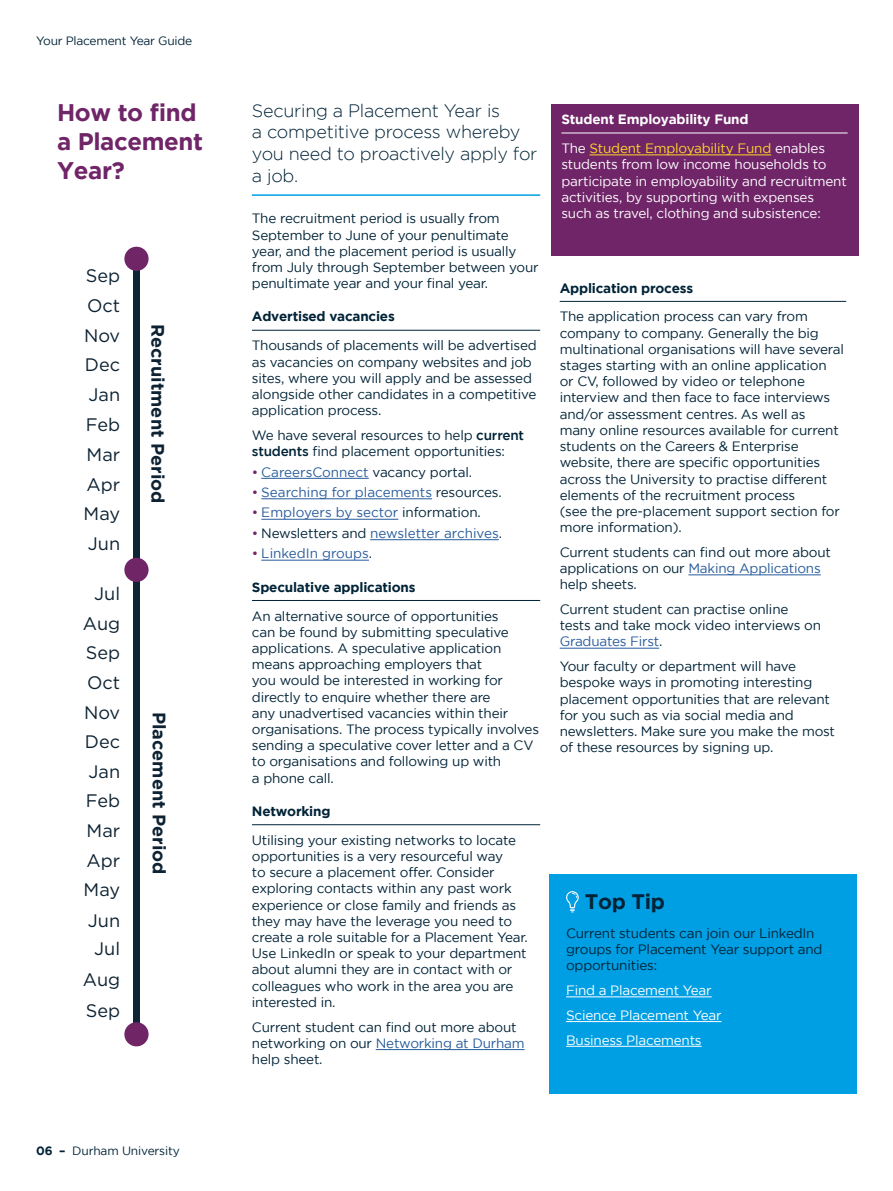
<style>
.page{position:relative;width:893px;height:1191px;background:#fff}
.page>*{position:absolute;margin:0;border:0;box-sizing:border-box;transform-origin:0 0}
.t1{font:700 24px/28.8px "Gotham";letter-spacing:-.015em;color:#6f2568}
.t2{font:700 21px "Gotham";letter-spacing:-.015em;color:#002337}
.t3{font:18.15px/29.8px "Gotham";color:#0d2232;text-align:justify}
.t4{font:700 18.15px "Gotham";color:#0d2232}
.t5{font:300 18px/21.6px "Gotham";letter-spacing:-.015em;color:#002337}
.t6{font:13.5px/16.2px "Gotham";letter-spacing:-.015em;color:#002337}
.t7{font:13.5px/16.2px "Gotham";letter-spacing:-.015em;color:#fff}
.t8{font:13.5px "Gotham";color:#275b9b}
.t9{font:700 13.5px "Gotham";letter-spacing:-.015em;color:#002337}
.t10{font:700 13.5px/29px "Gotham";letter-spacing:-.015em;color:#fff}
.t11{font:12px "Gotham";letter-spacing:-.02em;color:#002337}
.s1{font-weight:700}
.s2{font-weight:500}
.s3{color:#6f2568}
.s4{color:#002337}
.s5{color:#275b9b}
.s6{font-weight:400}
.s7{font-weight:400;color:#ffd629}
</style>
<div class="page">
<hr style="left:252px;top:194px;width:288px;height:2px;background:#009fe3">
<hr style="left:252px;top:330px;width:288px;height:1px;background:#002337">
<hr style="left:261px;top:478px;width:108px;height:1px;background:#275b9b">
<hr style="left:261px;top:498px;width:171px;height:1px;background:#275b9b">
<hr style="left:261px;top:519px;width:137px;height:1px;background:#275b9b">
<hr style="left:370px;top:539px;width:129px;height:1px;background:#275b9b">
<hr style="left:261px;top:560px;width:108px;height:1px;background:#275b9b">
<hr style="left:252px;top:600px;width:288px;height:1px;background:#002337">
<hr style="left:252px;top:824px;width:288px;height:1px;background:#002337">
<hr style="left:376px;top:1049px;width:149px;height:1px;background:#275b9b">
<hr style="left:560px;top:301px;width:286px;height:1px;background:#002337">
<hr style="left:688px;top:574px;width:133px;height:1px;background:#275b9b">
<hr style="left:560px;top:648px;width:99px;height:1px;background:#275b9b">
<div style="left:551px;top:104px;width:307px;height:151px;background:#6f2568"></div>
<hr style="left:561px;top:133px;width:287px;height:1px;background:#fff">
<hr style="left:590px;top:155px;width:181px;height:1px;background:#ffd629">
<div style="left:549px;top:874px;width:308px;height:219px;background:#009fe3"></div>
<hr style="left:566px;top:996px;width:146px;height:1px;background:#fff">
<hr style="left:566px;top:1021px;width:156px;height:1px;background:#fff">
<hr style="left:566px;top:1046px;width:136px;height:1px;background:#fff">
<svg style="left:566px;top:891px;width:13px;height:21px"></svg>
<div style="left:133px;top:268px;width:6px;height:292px;background:#0d2435"></div>
<div style="left:133px;top:573px;width:6px;height:457px;background:#0d2435"></div>
<div style="left:124px;top:247px;width:25px;height:24px;background:#702567;border-radius:50%"></div>
<div style="left:124px;top:1022px;width:25px;height:24px;background:#702567;border-radius:50%"></div>
<div style="left:124px;top:558px;width:25px;height:24px;background:#702567;border-radius:50%"></div>
<p class="t11" style="left:36px;top:34px;width:158px">Your Placement Year Guide</p>
<h1 class="t1" style="left:57px;top:98px;width:148px">How to find a Placement<br>Year?</h1>
<h3 class="t3" style="left:86px;top:260px;width:36px">Sep</h3>
<h3 class="t3" style="left:84px;top:290px;width:38px">Oct Nov Dec Jan Feb Mar Apr May</h3>
<h3 class="t3" style="left:88px;top:528px;width:34px">Jun</h3>
<h3 class="t3" style="left:94px;top:578px;width:27px">Jul</h3>
<h3 class="t3" style="left:83px;top:608px;width:39px">Aug<br>Sep</h3>
<h3 class="t3" style="left:84px;top:667px;width:38px">Oct Nov Dec Jan Feb Mar Apr</h3>
<h3 class="t3" style="left:84px;top:874px;width:38px">May</h3>
<h3 class="t3" style="left:88px;top:905px;width:34px;line-height:28.7px;text-align:center">Jun<br>Jul</h3>
<h3 class="t3" style="left:83px;top:963px;width:39px;line-height:31px">Aug<br>Sep</h3>
<h3 class="t4" style="left:168px;top:324px;width:181px;rotate:90deg">Recruitment Period</h3>
<h3 class="t4" style="left:170px;top:711px;width:164px;rotate:90deg">Placement Period</h3>
<p class="t11" style="left:36px;top:1144px;width:145px"><span class="s1">06 –</span> Durham University</p>
<h3 class="t5" style="left:252px;top:99px;width:287px">Securing a Placement Year is<br>a competitive process whereby you need to proactively apply for a job.</h3>
<p class="t6" style="left:252px;top:210px;width:288px">The recruitment period is usually from September to June of your penultimate year, and the placement period is usually from July through September between your penultimate year and your final year.</p>
<p class="t9" style="left:252px;top:309px;width:144px">Advertised vacancies</p>
<p class="t6" style="left:252px;top:337px;width:286px">Thousands of placements will be advertised as vacancies on company websites and job sites, where you will apply and be assessed alongside other candidates in a competitive application process.</p>
<p class="t6" style="left:252px;top:427px;width:274px">We have several resources to help <span class="s2">current students</span> find placement opportunities:</p>
<p class="t8" style="left:252px;top:464px;width:222px"><span class="s3">•</span> CareersConnect <span class="s4">vacancy portal.</span></p>
<p class="t8" style="left:252px;top:485px;width:251px"><span class="s3">•</span> Searching for placements <span class="s4">resources.</span></p>
<p class="t8" style="left:252px;top:505px;width:230px"><span class="s3">•</span> Employers by sector <span class="s4">information.</span></p>
<p class="t8" style="left:252px;top:525px;width:252px"><span class="s3">•</span> <span class="s4">Newsletters and</span> newsletter archives<span class="s4">.</span></p>
<p class="t8" style="left:252px;top:546px;width:122px"><span class="s3">•</span> LinkedIn groups<span class="s4">.</span></p>
<p class="t9" style="left:252px;top:579px;width:165px">Speculative applications</p>
<p class="t6" style="left:252px;top:607px;width:289px">An alternative source of opportunities<br>can be found by submitting speculative applications. A speculative application means approaching employers that<br>you would be interested in working for directly to enquire whether there are<br>any unadvertised vacancies within their organisations. The process typically involves sending a speculative cover letter and a CV to organisations and following up with<br>a phone call.</p>
<p class="t9" style="left:252px;top:803px;width:80px">Networking</p>
<p class="t6" style="left:252px;top:831px;width:277px">Utilising your existing networks to locate opportunities is a very resourceful way<br>to secure a placement offer. Consider exploring contacts within any past work experience or close family and friends as they may have the leverage you need to create a role suitable for a Placement Year.<br>Use LinkedIn or speak to your department about alumni they are in contact with or colleagues who work in the area you are interested in.</p>
<p class="t6" style="left:252px;top:1018px;width:274px">Current student can find out more about networking on our <span class="s5">Networking at Durham </span>help sheet.</p>
<p class="t10" style="left:561px;top:104px;width:265px">Student Employability Fund<br><span class="s6">The</span> <span class="s7">Student Employability Fund</span> <span class="s6">enables</span></p>
<p class="t7" style="left:561px;top:156px;width:287px">students from low income households to participate in employability and recruitment activities, by supporting with expenses such as travel, clothing and subsistence:</p>
<p class="t9" style="left:560px;top:280px;width:135px">Application process</p>
<p class="t6" style="left:560px;top:308px;width:286px">The application process can vary from company to company. Generally the big multinational organisations will have several stages starting with an online application or CV, followed by video or telephone interview and then face to face interviews and/or assessment centres. As well as many online resources available for current students on the Careers &amp; Enterprise website, there are specific opportunities across the University to practise different elements of the recruitment process<br>(see the pre-placement support section for more information).</p>
<p class="t6" style="left:560px;top:544px;width:273px">Current students can find out more about applications on our <span class="s5">Making Applications </span>help sheets.</p>
<p class="t6" style="left:560px;top:601px;width:263px">Current student can practise online tests and take mock video interviews on<br><span class="s5">Graduates First</span>.</p>
<p class="t6" style="left:560px;top:658px;width:277px">Your faculty or department will have bespoke ways in promoting interesting placement opportunities that are relevant for you such as via social media and newsletters. Make sure you make the most of these resources by signing up.</p>
<h2 class="t2" style="left:585px;top:889px;width:82px">Top Tip</h2>
<p class="t6" style="left:566px;top:925px;width:258px">Current students can join our LinkedIn groups for Placement Year support and opportunities:</p>
<p class="t7" style="left:566px;top:977px;width:157px;line-height:24.8px">Find a Placement Year<br>Science Placement Year<br>Business Placements</p>
</div>
